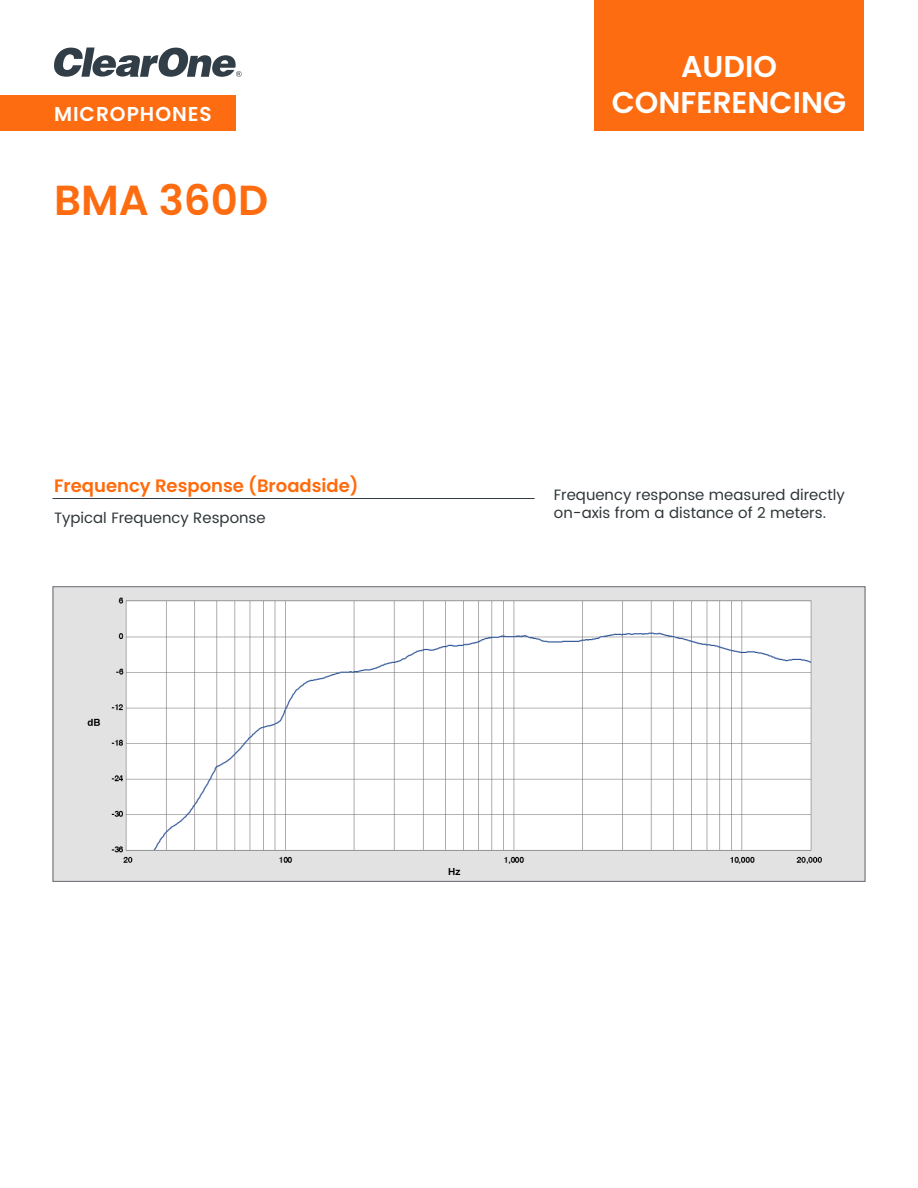
<style>
.page{position:relative;width:918px;height:1188px;background:#fff}
.page>*{position:absolute;margin:0;border:0;box-sizing:border-box;transform-origin:0 0}
.t1{font:600 42px "Poppins";color:#fd6c10}
.t2{font:600 30px/36px "Poppins";color:#fff;text-align:center}
.t3{font:600 20.1px "Poppins";letter-spacing:.05em;color:#fff}
.t4{font:600 18px "Poppins";color:#ff6b0c}
.t5{font:15px/18px "Poppins";color:#2e3538}
</style>
<div class="page">
<div style="left:0;top:95px;width:235px;height:35px;background:#fd6c10"></div>
<svg style="left:54px;top:48px;width:188px;height:29px"></svg>
<div style="left:594px;top:0;width:270px;height:130px;background:#fd6c10"></div>
<img style="left:55px;top:588px;width:808px;height:292px">
<hr style="left:53px;top:498px;width:482px;height:1px;background:#313e48">
<p class="t3" style="left:54px;top:103px;width:159px">MICROPHONES</p>
<p class="t1" style="left:54px;top:176px;width:216px">BMA 360D</p>
<p class="t4" style="left:54px;top:475px;width:306px">Frequency Response (Broadside)</p>
<p class="t5" style="left:54px;top:509px;width:213px">Typical Frequency Response</p>
<p class="t2" style="left:612px;top:49px;width:236px">AUDIO<br>CONFERENCING</p>
<p class="t5" style="left:554px;top:486px;width:292px">Frequency response measured directly on-axis from a distance of 2 meters.</p>
</div>
